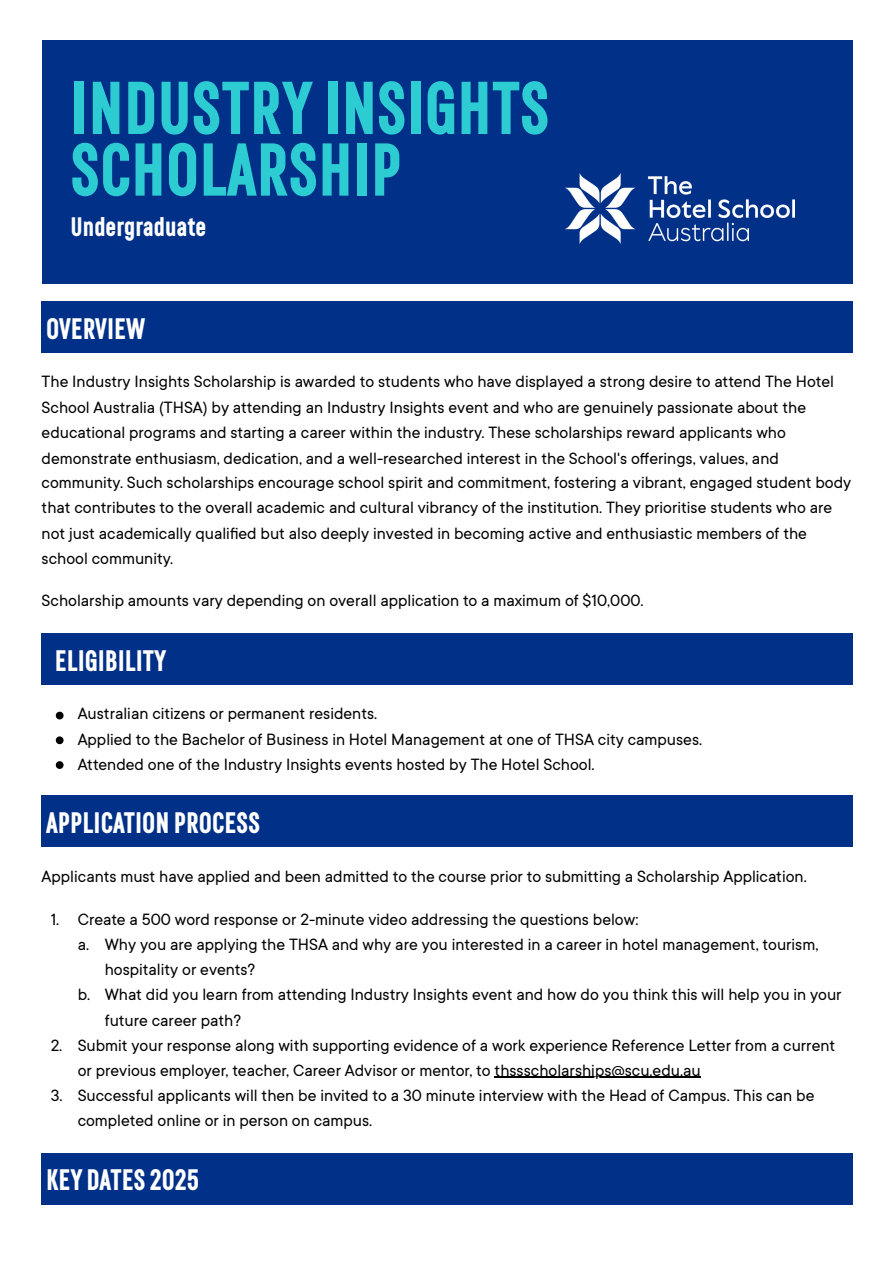
<style>
.page{position:relative;width:894px;height:1263px;background:#fff}
.page>*{position:absolute;margin:0;border:0;box-sizing:border-box;transform-origin:0 0}
.t1{font:900 75.45px/61.7px "RF Rufo";color:#2dccd3}
.t2{font:900 30px "RF Rufo";color:#fff}
.t3{font:900 27px "RF Rufo";color:#fefefe}
.t4{font:18px/25.2px "TT Commons";color:#000}
</style>
<div class="page">
<div style="left:42px;top:40px;width:810px;height:244px;background:#003087"></div>
<img style="left:565px;top:174px;width:229px;height:69px">
<div style="left:42px;top:302px;width:810px;height:51px;background:#003087"></div>
<div style="left:42px;top:633px;width:810px;height:52px;background:#003087"></div>
<svg style="left:56px;top:712px;width:7px;height:7px"></svg>
<svg style="left:56px;top:736px;width:7px;height:8px"></svg>
<svg style="left:56px;top:761px;width:7px;height:8px"></svg>
<div style="left:42px;top:795px;width:810px;height:52px;background:#003087"></div>
<hr style="left:494px;top:1077px;width:206px;height:1px;background:#000">
<div style="left:42px;top:1153px;width:810px;height:51px;background:#003087"></div>
<p class="t1" style="left:70px;top:71px;width:480px">INDUSTRY INSIGHTS<br>SCHOLARSHIP</p>
<p class="t3" style="left:70px;top:208px;width:137px">Undergraduate</p>
<p class="t2" style="left:46px;top:308px;width:100px">OVERVIEW</p>
<p class="t4" style="left:42px;top:369px;width:810px">The Industry Insights Scholarship is awarded to students who have displayed a strong desire to attend The Hotel School Australia (THSA) by attending an Industry Insights event and who are genuinely passionate about the educational programs and starting a career within the industry. These scholarships reward applicants who demonstrate enthusiasm, dedication, and a well-researched interest in the School's offerings, values, and community. Such scholarships encourage school spirit and commitment, fostering a vibrant, engaged student body that contributes to the overall academic and cultural vibrancy of the institution. They prioritise students who are not just academically qualified but also deeply invested in becoming active and enthusiastic members of the school community.</p>
<p class="t4" style="left:42px;top:589px;width:603px">Scholarship amounts vary depending on overall application to a maximum of $10,000.</p>
<p class="t2" style="left:55px;top:640px;width:113px">ELIGIBILITY</p>
<p class="t4" style="left:78px;top:701px;width:301px">Australian citizens or permanent residents.</p>
<p class="t4" style="left:78px;top:727px;width:625px">Applied to the Bachelor of Business in Hotel Management at one of THSA city campuses.</p>
<p class="t4" style="left:78px;top:752px;width:518px">Attended one of the Industry Insights events hosted by The Hotel School.</p>
<p class="t2" style="left:46px;top:802px;width:215px">APPLICATION PROCESS</p>
<p class="t4" style="left:42px;top:864px;width:766px">Applicants must have applied and been admitted to the course prior to submitting a Scholarship Application.</p>
<p class="t4" style="left:51px;top:907px;width:589px">1. Create a 500 word response or 2-minute video addressing the questions below:</p>
<p class="t4" style="left:105px;top:931px;width:715px;line-height:25.8px;text-indent:-27px">a. Why you are applying the THSA and why are you interested in a career in hotel management, tourism, hospitality or events?</p>
<p class="t4" style="left:105px;top:982px;width:738px;line-height:25.8px;text-indent:-27px">b. What did you learn from attending Industry Insights event and how do you think this will help you in your future career path?</p>
<p class="t4" style="left:78px;top:1033px;width:758px;line-height:24.8px;text-indent:-27px">2. Submit your response along with supporting evidence of a work experience Reference Letter from a current or previous employer, teacher, Career Advisor or mentor, to thssscholarships@scu.edu.au</p>
<p class="t4" style="left:78px;top:1084px;width:738px;line-height:24.8px;text-indent:-27px">3. Successful applicants will then be invited to a 30 minute interview with the Head of Campus. This can be completed online or in person on campus.</p>
<p class="t2" style="left:46px;top:1159px;width:154px">KEY DATES 2025</p>
</div>
